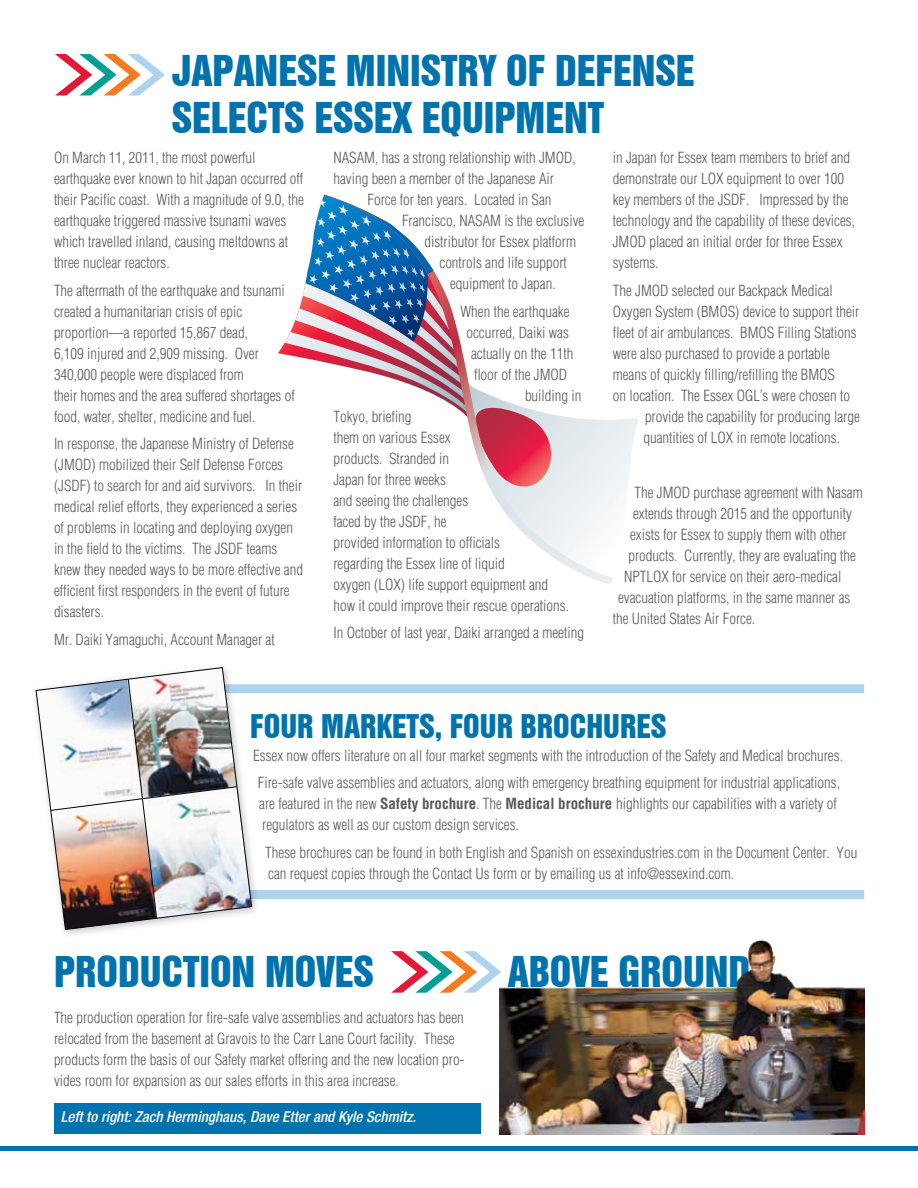
<style>
.page{position:relative;width:918px;height:1188px;background:#fff}
.page>*{position:absolute;margin:0;border:0;box-sizing:border-box;transform-origin:0 0}
.t1{font:39px "Swiss 921 BT Regular A";color:#0073ae}
.t2{font:30px "Swiss 921 BT Regular A";color:#0073ae}
.t3{font:300 condensed 15px/21px "Helvetica";color:#58595b}
.t4{font:italic 500 condensed 15px "Helvetica Neue";color:#fff}
.s1{font-weight:700}
</style>
<div class="page">
<svg style="left:391px;top:951px;width:108px;height:42px"></svg>
<img style="left:499px;top:940px;width:365px;height:194px">
<svg style="left:55px;top:54px;width:110px;height:42px"></svg>
<svg style="left:278px;top:195px;width:360px;height:386px"></svg>
<hr style="left:0;top:1146px;width:918px;height:4px;background:#0073ae">
<div style="left:231px;top:890px;width:633px;height:9px;background:#acd4f1"></div>
<div style="left:211px;top:684px;width:653px;height:9px;background:#acd4f1"></div>
<div style="left:31px;top:662px;width:230px;height:277px;background:#fff"></div>
<svg style="left:36px;top:667px;width:216px;height:263px"></svg>
<img style="left:50px;top:679px;width:187px;height:240px">
<div style="left:54px;top:1104px;width:427px;height:30px;background:#0073ae"></div>
<h1 class="t1" style="left:172px;top:45px;width:42px">JAPANESE</h1>
<h1 class="t1" style="left:346px;top:45px;width:48px">MINISTR</h1>
<h1 class="t1" style="left:479px;top:45px;width:156px">Y OF DEFENSE</h1>
<h1 class="t1" style="left:172px;top:92px;width:76px">SELECTS</h1>
<h1 class="t1" style="left:314px;top:92px;width:169px">ESSEX EQUIPMENT</h1>
<p class="t3" style="left:54px;top:147px;width:251px">On March 11, 2011, the most powerful earthquake ever known to hit Japan occurred off their Pacific coast. With a magnitude of 9.0, the earthquake triggered massive tsunami waves which travelled inland, causing meltdowns at three nuclear reactors.</p>
<p class="t3" style="left:54px;top:280px;width:242px">The aftermath of the earthquake and tsunami created a humanitarian crisis of epic proportion—a reported 15,867 dead,<br>6,109 injured and 2,909 missing. Over 340,000 people were displaced from<br>their homes and the area suffered shortages of food, water, shelter, medicine and fuel.</p>
<p class="t3" style="left:54px;top:433px;width:251px">I n response, the Japanese Ministry of Defense (JMOD) mobilized their Self Defense Forces (JSDF) to search for and aid survivors. I n their medical relief efforts, they experienced a series of problems in locating and deploying oxygen in the field to the victims. The JSDF teams knew they needed ways to be more effective and efficient first responders in the event of future disasters.</p>
<p class="t3" style="left:54px;top:629px;width:222px">Mr. Daiki Yamaguchi, Account Manager at</p>
<p class="t3" style="left:333px;top:147px;width:244px">NASAM , has a strong relationship with JMOD,</p>
<p class="t3" style="left:333px;top:168px;width:222px">having been a member of the Japanese Air</p>
<p class="t3" style="left:368px;top:189px;width:186px">Force for ten years. Located in San</p>
<p class="t3" style="left:402px;top:210px;width:184px">Francisco, NASAM is the exclusive</p>
<p class="t3" style="left:424px;top:231px;width:153px">distributor for Essex platform</p>
<p class="t3" style="left:440px;top:252px;width:129px">controls and life support</p>
<p class="t3" style="left:450px;top:273px;width:107px">equipment to Japan.</p>
<p class="t3" style="left:461px;top:301px;width:111px">When the earthquake</p>
<p class="t3" style="left:467px;top:322px;width:104px">occurred, Daiki was</p>
<p class="t3" style="left:471px;top:343px;width:104px">actually on the 11th</p>
<p class="t3" style="left:474px;top:364px;width:93px">floor of the JMOD</p>
<p class="t3" style="left:525px;top:385px;width:58px">building in</p>
<p class="t3" style="left:333px;top:406px;width:237px">Tokyo, briefing<br>them on various Essex<br>products. Stranded in<br>Japan for three weeks<br>and seeing the challenges<br>faced by the JSDF, he<br>provided information to officials<br>regarding the Essex line of liquid<br>oxygen (LOX) life support equipment and how it could improve their rescue operations.</p>
<p class="t3" style="left:333px;top:622px;width:252px">I n October of last year, Daiki arranged a meeting</p>
<p class="t3" style="left:613px;top:147px;width:244px">in Japan for Essex team members to brief and demonstrate our LOX equipment to over 100 key members of the JSDF. I mpressed by the technology and the capability of these devices, JMOD placed an initial order for three Essex systems.</p>
<p class="t3" style="left:613px;top:280px;width:221px">The JMOD selected our Backpack Medical</p>
<p class="t3" style="left:613px;top:301px;width:248px">Oxygen System (BMOS) device to support their</p>
<p class="t3" style="left:613px;top:322px;width:246px">fleet of air ambulances. BMOS Filling Stations</p>
<p class="t3" style="left:613px;top:343px;width:219px">were also purchased to provide a portable</p>
<p class="t3" style="left:613px;top:364px;width:224px">means of quickly filling/refilling the BMOS</p>
<p class="t3" style="left:613px;top:385px;width:239px">on location. The Essex OGL’s were chosen to</p>
<p class="t3" style="left:645px;top:406px;width:216px">provide the capability for producing large</p>
<p class="t3" style="left:644px;top:427px;width:198px">quantities of LOX in remote locations.</p>
<p class="t3" style="left:635px;top:482px;width:230px">The JMOD purchase agreement with Nasam</p>
<p class="t3" style="left:633px;top:503px;width:221px">extends through 2015 and the opportunity</p>
<p class="t3" style="left:630px;top:524px;width:218px">exists for Essex to supply them with other</p>
<p class="t3" style="left:629px;top:545px;width:229px">products. Currently, they are evaluating the</p>
<p class="t3" style="left:624px;top:566px;width:219px">NPTLOX for service on their aero-medical</p>
<p class="t3" style="left:618px;top:587px;width:234px">evacuation platforms, in the same manner as</p>
<p class="t3" style="left:613px;top:608px;width:144px">the United States Air Force.</p>
<h2 class="t2" style="left:250px;top:707px;width:31px">FOUR</h2>
<h2 class="t2" style="left:321px;top:707px;width:19px">MAR</h2>
<h2 class="t2" style="left:377px;top:707px;width:104px">KETS, FOUR</h2>
<h2 class="t2" style="left:521px;top:707px;width:17px">BROCHURES</h2>
<p class="t3" style="left:253px;top:741px;width:591px;line-height:27.8px;text-align:center">Essex now offers literature on all four market segments with the introduction of the Safety and Medical brochures.<br>Fire-safe valve assemblies and actuators, along with emergency breathing equipment for industrial applications,</p>
<p class="t3" style="left:259px;top:793px;width:579px">are featured in the new <span class="s1">Safety brochure</span>. The <span class="s1">Medical brochure</span> highlights our capabilities with a variety of regulators as well as our custom design services.</p>
<p class="t3" style="left:265px;top:842px;width:594px">These brochures can be found in both English and Spanish on essexindustries.com in the Document Center. You can request copies through the Contact Us form or by emailing us at info@essexind.com.</p>
<h1 class="t1" style="left:54px;top:947px;width:321px">PRODUCTION MOVES</h1>
<h1 class="t1" style="left:508px;top:947px;width:244px">ABOVE GROUND</h1>
<p class="t3" style="left:54px;top:1007px;width:412px">The production operation for fire-safe valve assemblies and actuators has been relocated from the basement at Gravois to the Carr Lane Court facility. These products form the basis of our Safety market offering and the new location pro&shy;vides room for expansion as our sales efforts in this area increase.</p>
<p class="t4" style="left:61px;top:1108px;width:357px">Left to right: Zach Herminghaus, Dave Etter and Kyle Schmitz.</p>
</div>
